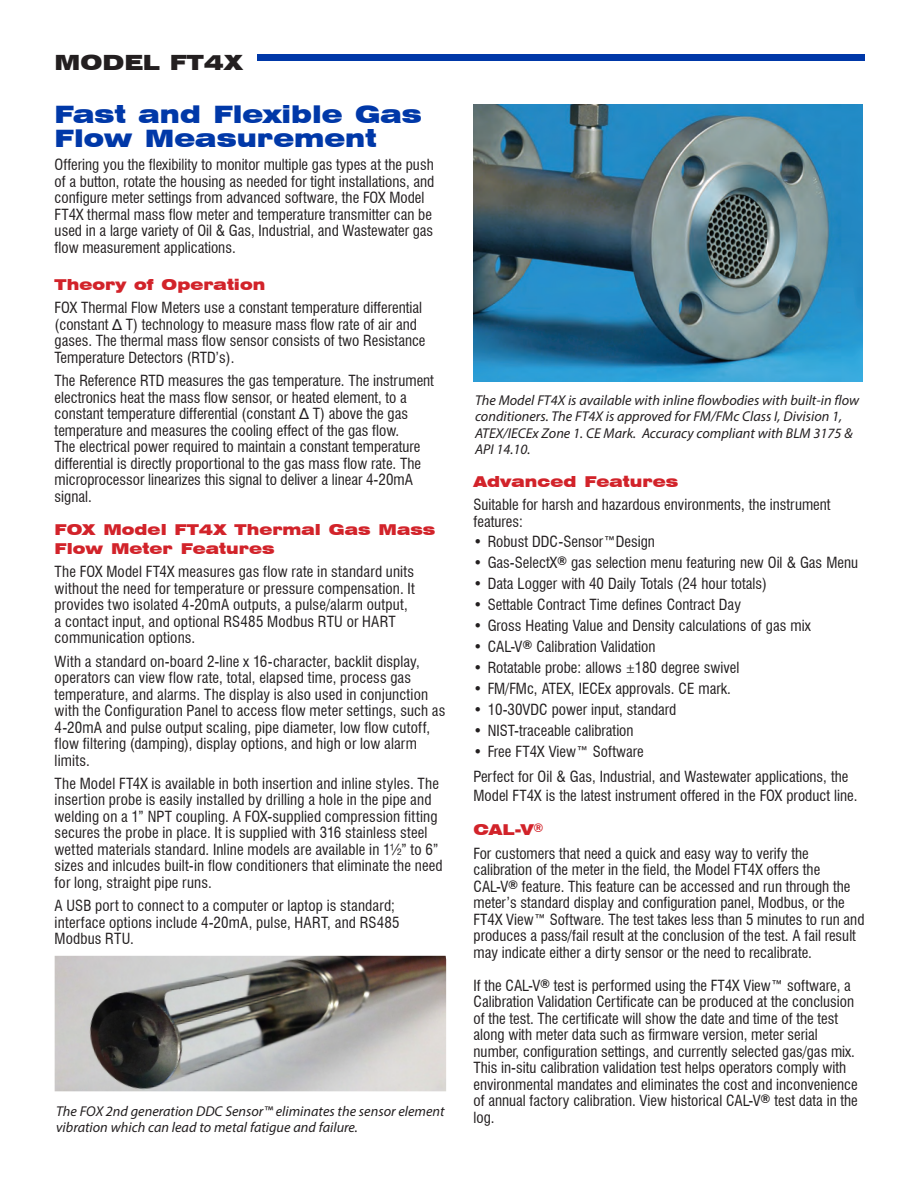
<style>
.page{position:relative;width:918px;height:1188px;background:#fff}
.page>*{position:absolute;margin:0;border:0;box-sizing:border-box;transform-origin:0 0}
.subhead{font:900 expanded 24px/24px "Swiss 721 BT";color:#0038a8}
.t1{font:900 expanded 21px "Swiss 721 BT";color:#231f20}
.bullets{font:condensed 15px/16.5px "Swiss 721 BT";color:#231f20}
.subhead-2{font:900 expanded 15px/19.5px "Swiss 721 BT";color:#d2232a}
.Subheads__blue{font:900 expanded 15px "Swiss 721 BT";color:#d2232a}
.t2{font:italic 14.25px/16.5px "Myriad Pro";color:#231f20}
.s1{font-family:"Minion Pro";font-stretch:normal}
</style>
<div class="page">
<img style="left:474px;top:105px;width:389px;height:277px">
<div style="left:258px;top:54px;width:607px;height:7px;background:#0038a8"></div>
<img style="left:55px;top:956px;width:391px;height:135px">
<p class="t1" style="left:55px;top:50px;width:190px">MODEL FT4X</p>
<p class="subhead" style="left:55px;top:102px;width:369px">Fast and Flexible Gas<br>Flow Measurement</p>
<p class="bullets" style="left:55px;top:156px;width:381px">Offering you the flexibility to monitor multiple gas types at the push of a button, rotate the housing as needed for tight installations, and configure meter settings from advanced software, the FOX Model FT4X thermal mass flow meter and temperature transmitter can be used in a large variety of Oil &amp; Gas, Industrial, and Wastewater gas flow measurement applications.</p>
<p class="subhead-2" style="left:55px;top:275px;width:212px">Theory of Operation</p>
<p class="bullets" style="left:55px;top:300px;width:372px">FOX Thermal Flow Meters use a constant temperature differential (constant Δ T) technology to measure mass flow rate of air and gases. The thermal mass flow sensor consists of two Resistance Temperature Detectors (RTD’s).</p>
<p class="bullets" style="left:55px;top:372px;width:381px">The Reference RTD measures the gas temperature. The instrument electronics heat the mass flow sensor, or heated element, to a constant temperature differential (constant Δ T) above the gas temperature and measures the cooling effect of the gas flow.<br>The electrical power required to maintain a constant temperature differential is directly proportional to the gas mass flow rate. The microprocessor linearizes this signal to deliver a linear 4-20mA signal.</p>
<p class="subhead-2" style="left:55px;top:519px;width:382px">FOX Model FT4X Thermal Gas Mass<br>Flow Meter Features</p>
<p class="bullets" style="left:55px;top:564px;width:362px">The FOX Model FT4X measures gas flow rate in standard units without the need for temperature or pressure compensation. It provides two isolated 4-20mA outputs, a pulse/alarm output, a contact input, and optional RS485 Modbus RTU or HART communication options.</p>
<p class="bullets" style="left:55px;top:653px;width:392px">With a standard on-board 2-line x 16-character, backlit display, operators can view flow rate, total, elapsed time, process gas temperature, and alarms. The display is also used in conjunction with the Configuration Panel to access flow meter settings, such as 4-20mA and pulse output scaling, pipe diameter, low flow cutoff, flow filtering (damping), display options, and high or low alarm limits.</p>
<p class="bullets" style="left:55px;top:775px;width:389px">The Model FT4X is available in both insertion and inline styles. The insertion probe is easily installed by drilling a hole in the pipe and welding on a 1” NPT coupling. A FOX-supplied compression fitting secures the probe in place. It is supplied with 316 stainless steel wetted materials standard. Inline models are available in 1½” to 6” sizes and inlcudes built-in flow conditioners that eliminate the need for long, straight pipe runs.</p>
<p class="bullets" style="left:55px;top:897px;width:347px">A USB port to connect to a computer or laptop is standard; interface options include 4-20mA, pulse, HART, and RS485<br>Modbus RTU.</p>
<p class="t2" style="left:56px;top:1103px;width:390px">The FOX 2nd generation DDC Sensor™ eliminates the sensor element vibration which can lead to metal fatigue and failure.</p>
<p class="t2" style="left:475px;top:391px;width:386px">The Model FT4X is available with inline flowbodies with built-in flow conditioners. The FT4X is approved for FM/FMc Class I, Division 1, ATEX/IECEx Zone 1. CE Mark. Accuracy compliant with BLM 3175 &amp; API 14.10.</p>
<p class="Subheads__blue" style="left:474px;top:473px;width:206px">Advanced Features</p>
<p class="bullets" style="left:474px;top:497px;width:359px">Suitable for harsh and hazardous environments, the instrument features:</p>
<p class="bullets" style="left:474px;top:533px;width:183px">• Robust DDC-Sensor™Design</p>
<p class="bullets" style="left:474px;top:554px;width:386px">• Gas-SelectX<sup>®</sup> gas selection menu featuring new Oil &amp; Gas Menu</p>
<p class="bullets" style="left:474px;top:575px;width:295px">• Data Logger with 40 Daily Totals (24 hour totals)</p>
<p class="bullets" style="left:474px;top:596px;width:269px">• Settable Contract Time defines Contract Day</p>
<p class="bullets" style="left:474px;top:617px;width:339px">• Gross Heating Value and Density calculations of gas mix</p>
<p class="bullets" style="left:474px;top:638px;width:184px">• CAL-V<sup>®</sup> Calibration Validation</p>
<p class="bullets" style="left:474px;top:659px;width:267px">• Rotatable probe: allows <span class="s1">±</span>180 degree swivel</p>
<p class="bullets" style="left:474px;top:680px;width:259px">• FM/FMc, ATEX, IECEx approvals. CE mark.</p>
<p class="bullets" style="left:474px;top:701px;width:204px">• 10-30VDC power input, standard</p>
<p class="bullets" style="left:474px;top:722px;width:162px">• NIST-traceable calibration</p>
<p class="bullets" style="left:474px;top:743px;width:172px">• Free FT4X View™ Software</p>
<p class="bullets" style="left:474px;top:766px;width:385px;line-height:19.5px">Perfect for Oil &amp; Gas, Industrial, and Wastewater applications, the<br>Model FT4X is the latest instrument offered in the FOX product line.</p>
<p class="subhead-2" style="left:474px;top:820px;width:72px">CAL-V<sup>®</sup></p>
<p class="bullets" style="left:474px;top:845px;width:392px">For customers that need a quick and easy way to verify the calibration of the meter in the field, the Model FT4X offers the CAL-V<sup>®</sup> feature. This feature can be accessed and run through the meter’s standard display and configuration panel, Modbus, or the FT4X View™ Software. The test takes less than 5 minutes to run and produces a pass/fail result at the conclusion of the test. A fail result may indicate either a dirty sensor or the need to recalibrate.</p>
<p class="bullets" style="left:474px;top:977px;width:386px">If the CAL-V<sup>®</sup> test is performed using the FT4X View™ software, a Calibration Validation Certificate can be produced at the conclusion of the test. The certificate will show the date and time of the test along with meter data such as firmware version, meter serial number, configuration settings, and currently selected gas/gas mix.<br>This in-situ calibration validation test helps operators comply with environmental mandates and eliminates the cost and inconvenience of annual factory calibration. View historical CAL-V<sup>®</sup> test data in the log.</p>
</div>
